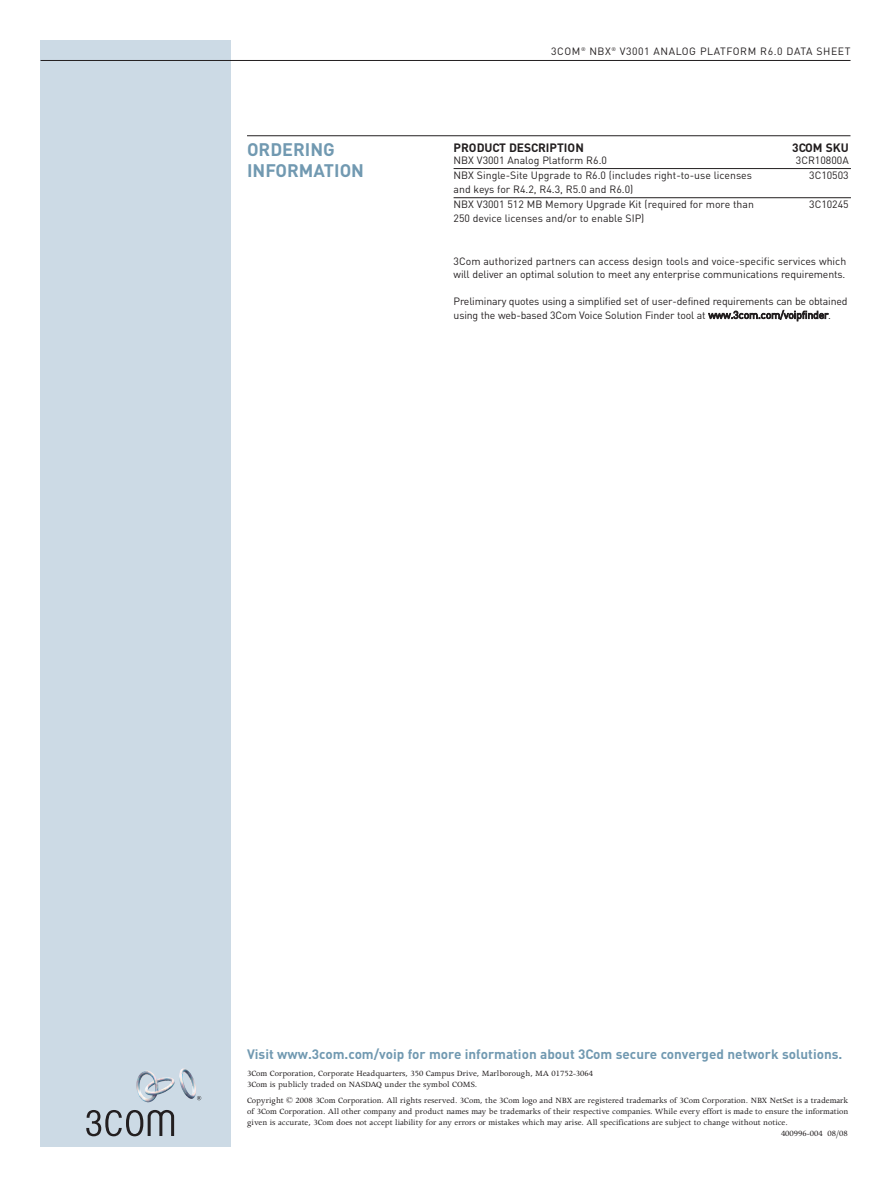
<style>
.page{position:relative;width:891px;height:1188px;background:#fff}
.page>*{position:absolute;margin:0;border:0;box-sizing:border-box;transform-origin:0 0}
.t1{font:700 18px/21px "DIN";color:#7199b1}
.t2{font:700 13.5px "DIN";color:#7199b1}
.t3{font:700 12px "DIN";color:#231f20}
.t4{font:10.5px/13.5px "DIN";color:#231f20}
.t5{font:10.5px "DIN";letter-spacing:.05em;color:#231f20}
.t6{font:9px/10.8px "Apollo";color:#231f20}
</style>
<div class="page">
<div style="left:40px;top:40px;width:191px;height:1108px;background:#ccdae5"></div>
<hr style="left:41px;top:60px;width:810px;height:1px;background:#231f20">
<svg style="left:86px;top:1110px;width:88px;height:26px"></svg>
<svg style="left:197px;top:1096px;width:4px;height:4px"></svg>
<img style="left:136px;top:1070px;width:39px;height:33px">
<img style="left:179px;top:1068px;width:17px;height:31px">
<hr style="left:454px;top:168px;width:397px;height:1px;background:#231f20">
<hr style="left:454px;top:197px;width:397px;height:1px;background:#231f20">
<hr style="left:247px;top:135px;width:603px;height:1px;background:#231f20">
<h1 class="t1" style="left:247px;top:139px;width:119px">ORDERING<br>INFORMATION</h1>
<p class="t5" style="left:551px;top:45px;width:301px">3COM<sup>®</sup> NBX<sup>®</sup> V3001 ANALOG PLATFORM R6.0 DATA SHEET</p>
<h3 class="t3" style="left:454px;top:140px;width:132px">PRODUCT DESCRIPTION</h3>
<h3 class="t3" style="left:792px;top:140px;width:58px">3COM SKU</h3>
<p class="t4" style="left:454px;top:153px;width:155px">NBX V3001 Analog Platform R6.0</p>
<p class="t4" style="left:796px;top:153px;width:54px">3CR10800A</p>
<p class="t4" style="left:454px;top:168px;width:300px">NBX Single-Site Upgrade to R6.0 (includes right-to-use licenses</p>
<p class="t4" style="left:809px;top:168px;width:41px">3C10503</p>
<p class="t4" style="left:454px;top:181px;width:302px;line-height:15.6px">and keys for R4.2, R4.3, R5.0 and R6.0)<br>NBX V3001 512 MB Memory Upgrade Kit (required for more than</p>
<p class="t4" style="left:809px;top:198px;width:41px">3C10245</p>
<p class="t4" style="left:454px;top:211px;width:192px">250 device licenses and/or to enable SIP)</p>
<p class="t4" style="left:454px;top:254px;width:394px">3Com authorized partners can access design tools and voice-specific services which will deliver an optimal solution to meet any enterprise communications requirements.</p>
<p class="t4" style="left:454px;top:294px;width:396px">Preliminary quotes using a simplified set of user-defined requirements can be obtained using the web-based 3Com Voice Solution Finder tool at www.3com.com/voipfinder.</p>
<h2 class="t2" style="left:247px;top:1046px;width:597px">Visit www.3com.com/voip for more information about 3Com secure converged network solutions.</h2>
<p class="t6" style="left:247px;top:1069px;width:348px">3Com Corporation, Corporate Headquarters, 350 Campus Drive, Marlborough, MA 01752-3064<br>3Com is publicly traded on NASDAQ under the symbol COMS.</p>
<p class="t6" style="left:247px;top:1096px;width:603px">Copyright © 2008 3Com Corporation. All rights reserved. 3Com, the 3Com logo and NBX are registered trademarks of 3Com Corporation. NBX NetSet is a trademark</p>
<p class="t6" style="left:247px;top:1107px;width:603px">of 3Com Corporation. All other company and product names may be trademarks of their respective companies. While every effort is made to ensure the information</p>
<p class="t6" style="left:247px;top:1118px;width:542px">given is accurate, 3Com does not accept liability for any errors or mistakes which may arise. All specifications are subject to change without notice.</p>
<p class="t6" style="left:781px;top:1129px;width:68px">400996-004 08/08</p>
</div>
